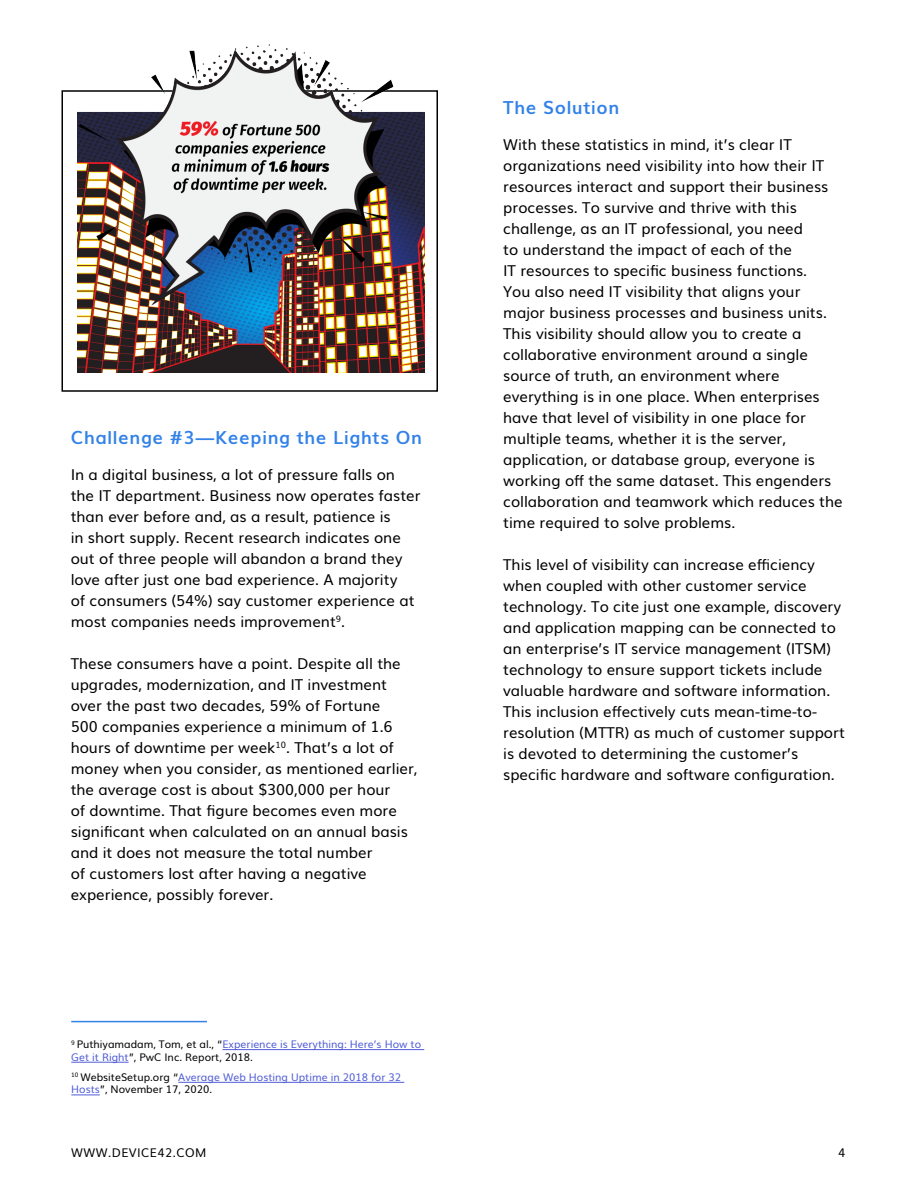
<style>
.page{position:relative;width:918px;height:1188px;background:#fff}
.page>*{position:absolute;margin:0;border:0;box-sizing:border-box;transform-origin:0 0}
.Heading{font:700 18px "Muli";letter-spacing:.04em;color:#3382e8}
.Body_Copy{font:15px/21px "Muli";color:#000}
.t1{font:12px "Muli";letter-spacing:.04em;color:#000}
.Body_Copy-2{font:10.5px/12.6px "Muli";color:#000}
.Body_Copy-3{font:10.5px/12.6px "Muli";color:#4f5cd6}
.s1{color:#4f5cd6}
.s2{color:#000}
</style>
<div class="page">
<div style="left:62px;top:90px;width:376px;height:302px;border:2px solid #000"></div>
<hr style="left:71px;top:1021px;width:136px;height:1px;background:#3382e8">
<hr style="left:222px;top:1049px;width:202px;height:1px;background:#4f5cd6">
<hr style="left:71px;top:1062px;width:58px;height:1px;background:#4f5cd6">
<hr style="left:178px;top:1082px;width:226px;height:1px;background:#4f5cd6">
<svg style="left:71px;top:1095px;width:29px;height:1px"></svg>
<img style="left:78px;top:44px;width:347px;height:328px">
<p class="Heading" style="left:71px;top:423px;width:353px">Challenge #3—Keeping the Lights On</p>
<p class="Body_Copy" style="left:71px;top:463px;width:352px">In a digital business, a lot of pressure falls on the IT department. Business now operates faster than ever before and, as a result, patience is<br>in short supply. Recent research indicates one out of three people will abandon a brand they love after just one bad experience. A majority<br>of consumers (54%) say customer experience at most companies needs improvement<sup>9</sup>.</p>
<p class="Body_Copy" style="left:71px;top:652px;width:348px">These consumers have a point. Despite all the upgrades, modernization, and IT investment over the past two decades, 59% of Fortune<br>500 companies experience a minimum of 1.6 hours of downtime per week<sup>10</sup>. That’s a lot of money when you consider, as mentioned earlier, the average cost is about $300,000 per hour<br>of downtime. That figure becomes even more significant when calculated on an annual basis and it does not measure the total number<br>of customers lost after having a negative experience, possibly forever.</p>
<p class="Body_Copy-2" style="left:71px;top:1037px;width:351px"><sup>9</sup> Puthiyamadam, Tom, et al., “<span class="s1">Experience is Everything: Here’s How to<br>Get it Right</span>”, PwC Inc. Report, 2018.</p>
<p class="Body_Copy-3" style="left:71px;top:1070px;width:331px"><sup>10</sup> <span class="s2">WebsiteSetup.org “</span>Average Web Hosting Uptime in 2018 for 32<br>Hosts<span class="s2">”, November 17, 2020.</span></p>
<p class="Heading" style="left:503px;top:93px;width:118px">The Solution</p>
<p class="Body_Copy" style="left:503px;top:133px;width:341px">With these statistics in mind, it’s clear IT organizations need visibility into how their IT resources interact and support their business processes. To survive and thrive with this challenge, as an IT professional, you need<br>to understand the impact of each of the<br>IT resources to specific business functions.<br>You also need IT visibility that aligns your major business processes and business units.<br>This visibility should allow you to create a collaborative environment around a single source of truth, an environment where everything is in one place. When enterprises have that level of visibility in one place for multiple teams, whether it is the server, application, or database group, everyone is working off the same dataset. This engenders collaboration and teamwork which reduces the time required to solve problems.</p>
<p class="Body_Copy" style="left:503px;top:553px;width:343px">This level of visibility can increase efficiency when coupled with other customer service technology. To cite just one example, discovery and application mapping can be connected to an enterprise’s IT service management (ITSM) technology to ensure support tickets include valuable hardware and software information.<br>This inclusion effectively cuts mean-time-to&shy;resolution (MTTR) as much of customer support is devoted to determining the customer’s specific hardware and software configuration.</p>
<p class="t1" style="left:71px;top:1143px;width:137px">WWW.DEVICE42.COM</p>
<p class="t1" style="left:838px;top:1143px;width:9px">4</p>
</div>
